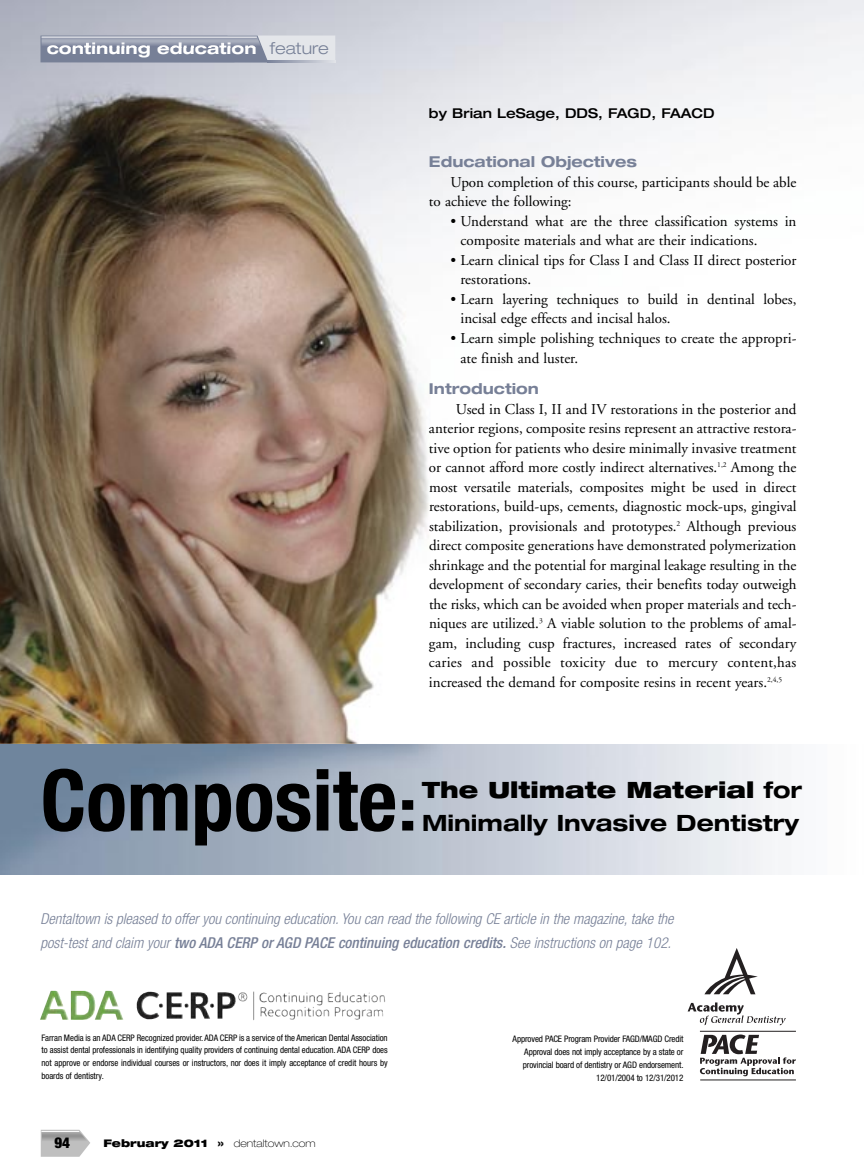
<style>
.page{position:relative;width:864px;height:1175px;background:#fff}
.page>*{position:absolute;margin:0;border:0;box-sizing:border-box;transform-origin:0 0}
.t1{font:700 condensed 85.05px "Helvetica Neue";color:#000}
.t2{font:700 expanded 22.5px "Helvetica Neue";color:#000}
.t3{font:900 expanded 22.5px "Helvetica Neue";color:#000}
.t4{font:700 expanded 16.5px "Helvetica Neue";color:#fff}
.t5{font:15px/19.5px "Adobe Garamond";color:#000}
.t6{font:italic 300 condensed 15px/24px "Helvetica Neue";color:#778097}
.t7{font:700 expanded 15px "Helvetica Neue";color:#778097}
.t8{font:900 condensed 15px "Helvetica Neue";color:#000}
.t9{font:500 expanded 13.5px "Helvetica Neue";color:#000}
.t10{font:100 expanded 10.5px "Helvetica Neue";color:#000}
.t11{font:condensed 9px/12.8px "Helvetica Neue";letter-spacing:-.015em;color:#000;text-align:justify}
.s1{font-weight:300;color:#778097}
.s2{font-stretch:expanded;font-size:56.7px}
.s3{font-weight:700}
.s4{font-weight:500}
.s5{font-weight:900}
</style>
<div class="page">
<img style="left:0;top:0;width:864px;height:874px">
<svg style="left:41px;top:1129px;width:49px;height:27px"></svg>
<svg style="left:40px;top:35px;width:295px;height:28px;background:#9fa6b6"></svg>
<img style="left:41px;top:36px;width:220px;height:11px">
<img style="left:47px;top:42px;width:174px;height:5px">
<svg style="left:267px;top:60px;width:68px;height:3px"></svg>
<img style="left:42px;top:1131px;width:46px;height:11px">
<hr style="left:42px;top:37px;width:215px;height:1px;background:#fff">
<hr style="left:41px;top:1131px;width:38px;height:1px;background:#fff">
<img style="left:40px;top:990px;width:214px;height:30px">
<svg style="left:700px;top:1034px;width:96px;height:42px"></svg>
<svg style="left:704px;top:948px;width:54px;height:46px"></svg>
<svg style="left:688px;top:1002px;width:98px;height:23px"></svg>
<p class="t4" style="left:47px;top:42px;width:284px">continuing education <span class="s1">feature</span></p>
<p class="t9" style="left:429px;top:108px;width:287px">by Brian LeSage, DDS, FAGD, FAACD</p>
<p class="t7" style="left:429px;top:156px;width:210px">Educational Objectives</p>
<p class="t5" style="left:429px;top:174px;width:369px;text-indent:22px">Upon completion of this course, participants should be able to achieve the following:</p>
<p class="t5" style="left:460px;top:213px;width:338px;text-indent:-10px">• Understand what are the three classification systems in composite materials and what are their indications.</p>
<p class="t5" style="left:460px;top:252px;width:338px;text-indent:-10px">• Learn clinical tips for Class I and Class II direct posterior restorations.</p>
<p class="t5" style="left:460px;top:291px;width:338px;text-indent:-10px">• Learn layering techniques to build in dentinal lobes, incisal edge effects and incisal halos.</p>
<p class="t5" style="left:460px;top:330px;width:338px;text-indent:-10px">• Learn simple polishing techniques to create the appropri&shy;ate finish and luster.</p>
<p class="t7" style="left:429px;top:383px;width:111px">Introduction</p>
<p class="t5" style="left:429px;top:400px;width:369px;text-align:justify;text-indent:27px">Used in Class I, II and IV restorations in the posterior and anterior regions, composite resins represent an attractive restora&shy;tive option for patients who desire minimally invasive treatment or cannot afford more costly indirect alternatives.<sup>1,2</sup> Among the most versatile materials, composites might be used in direct restorations, build-ups, cements, diagnostic mock-ups, gingival stabilization, provisionals and prototypes.<sup>2</sup> Although previous direct composite generations have demonstrated polymerization shrinkage and the potential for marginal leakage resulting in the development of secondary caries, their benefits today outweigh the risks, which can be avoided when proper materials and tech&shy;niques are utilized.<sup>3</sup> A viable solution to the problems of amal&shy;gam, including cusp fractures, increased rates of secondary caries and possible toxicity due to mercury content,has increased the demand for composite resins in recent years.<sup>2,4,5</sup></p>
<h1 class="t1" style="left:40px;top:769px;width:379px">Composite<span class="s2">:</span></h1>
<h2 class="t3" style="left:422px;top:781px;width:382px">The Ultimate Material <span class="s3">for</span></h2>
<h2 class="t2" style="left:422px;top:815px;width:378px">Minimally Invasive Dentistry</h2>
<p class="t6" style="left:41px;top:908px;width:638px">Dentaltown is pleased to offer you continuing education.You can read the following CE article in the magazine,take the post-test and claim your <span class="s4">two ADA CERP orAGD PACE continuing education credits.</span> See instructions on page 102.</p>
<p class="t11" style="left:42px;top:1031px;width:348px">Farran Media is an ADA CERP Recognized provider. ADA CERP is a service of the American Dental Association to assist dental professionals in identifying quality providers of continuing dental education. ADA CERP does not approve or endorse individual courses or instructors, nor does it imply acceptance of credit hours by boards of dentistry.</p>
<p class="t11" style="left:513px;top:1033px;width:172px;text-align:right">Approved PACE Program Provider FAGD/MAGD Credit Approval does not imply acceptance by a state or provincial board of dentistry or AGD endorsement.<br>12/01/2004 to 12/31/2012</p>
<p class="t8" style="left:54px;top:1137px;width:17px">94</p>
<p class="t10" style="left:104px;top:1139px;width:213px"><span class="s5">February 2011 »</span> dentaltown.com</p>
</div>
